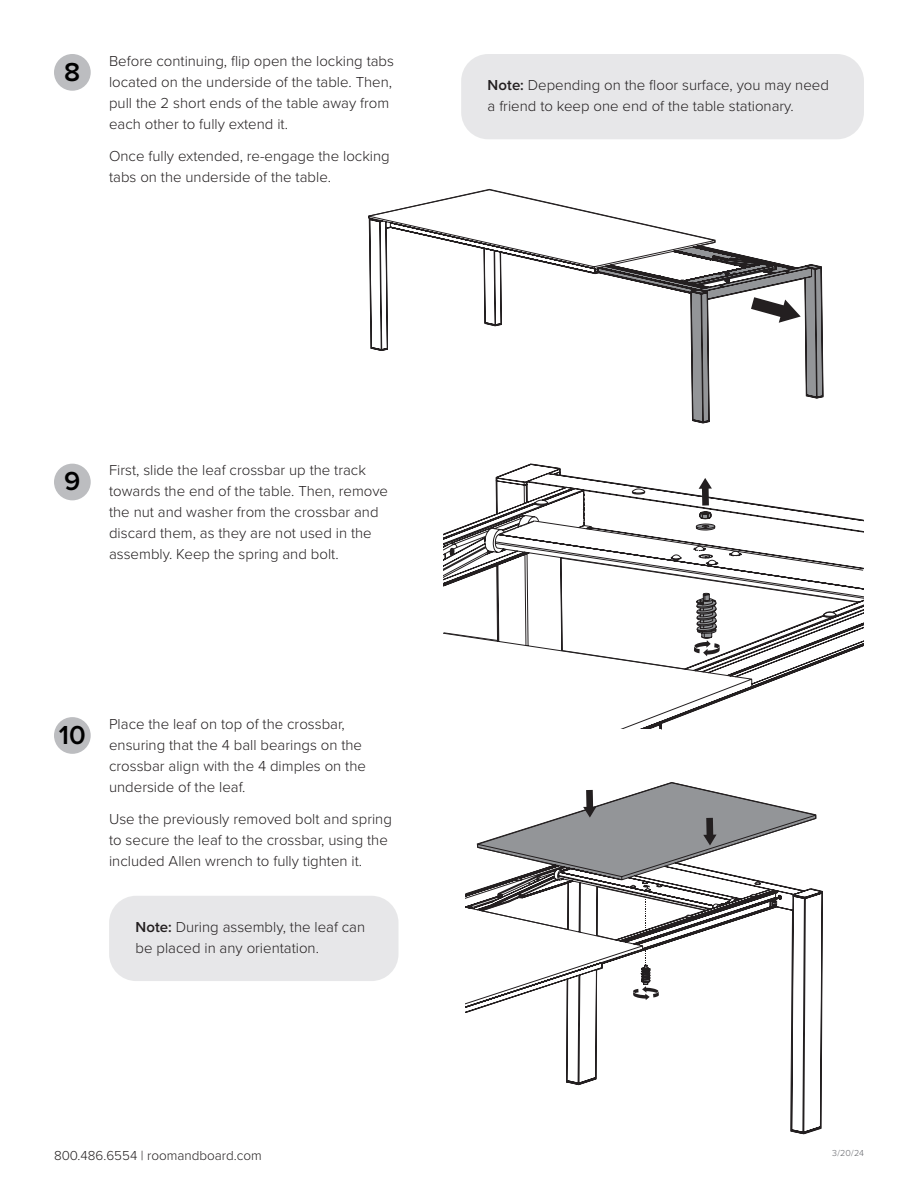
<style>
.page{position:relative;width:918px;height:1188px;background:#fff}
.page>*{position:absolute;margin:0;border:0;box-sizing:border-box;transform-origin:0 0}
.t1{font:600 27px "Proxima Nova";color:#000}
.t2{font:300 15px/21px "Proxima Nova";color:#231f20}
.t3{font:300 13.5px "Proxima Nova";color:#231f20}
.t4{font:300 9px "Proxima Nova";color:#63656a}
.s1{font-weight:600}
</style>
<div class="page">
<div style="left:54px;top:717px;width:37px;height:37px;background:#bcbdc0;border-radius:50%"></div>
<div style="left:54px;top:464px;width:37px;height:36px;background:#bcbdc0;border-radius:50%"></div>
<div style="left:54px;top:54px;width:37px;height:37px;background:#bcbdc0;border-radius:50%"></div>
<div style="left:461px;top:54px;width:403px;height:85px;background:#e7e7e9;border-radius:27px"></div>
<svg style="left:368px;top:189px;width:456px;height:235px"></svg>
<svg style="left:443px;top:463px;width:421px;height:267px"></svg>
<svg style="left:465px;top:782px;width:358px;height:353px"></svg>
<div style="left:109px;top:896px;width:290px;height:85px;background:#e7e7e9;border-radius:27px"></div>
<p class="t1" style="left:64px;top:52px;width:18px">8</p>
<p class="t2" style="left:109px;top:50px;width:286px">Before continuing, flip open the locking tabs located on the underside of the table. Then, pull the 2 short ends of the table away from each other to fully extend it.</p>
<p class="t2" style="left:109px;top:144px;width:282px">Once fully extended, re-engage the locking tabs on the underside of the table.</p>
<p class="t2" style="left:488px;top:74px;width:343px"><span class="s1">Note:</span> Depending on the floor surface, you may need a friend to keep one end of the table stationary.</p>
<p class="t1" style="left:64px;top:461px;width:18px">9</p>
<p class="t2" style="left:109px;top:459px;width:281px">First, slide the leaf crossbar up the track towards the end of the table. Then, remove the nut and washer from the crossbar and discard them, as they are not used in the assembly. Keep the spring and bolt.</p>
<p class="t1" style="left:59px;top:715px;width:28px">10</p>
<p class="t2" style="left:109px;top:713px;width:258px">Place the leaf on top of the crossbar, ensuring that the 4 ball bearings on the crossbar align with the 4 dimples on the underside of the leaf.</p>
<p class="t2" style="left:109px;top:807px;width:284px">Use the previously removed bolt and spring to secure the leaf to the crossbar, using the included Allen wrench to fully tighten it.</p>
<p class="t2" style="left:136px;top:915px;width:231px"><span class="s1">Note:</span> During assembly, the leaf can be placed in any orientation.</p>
<p class="t3" style="left:54px;top:1145px;width:209px">800.486.6554 | roomandboard.com</p>
<p class="t4" style="left:832px;top:1146px;width:33px">3/20/24</p>
</div>
